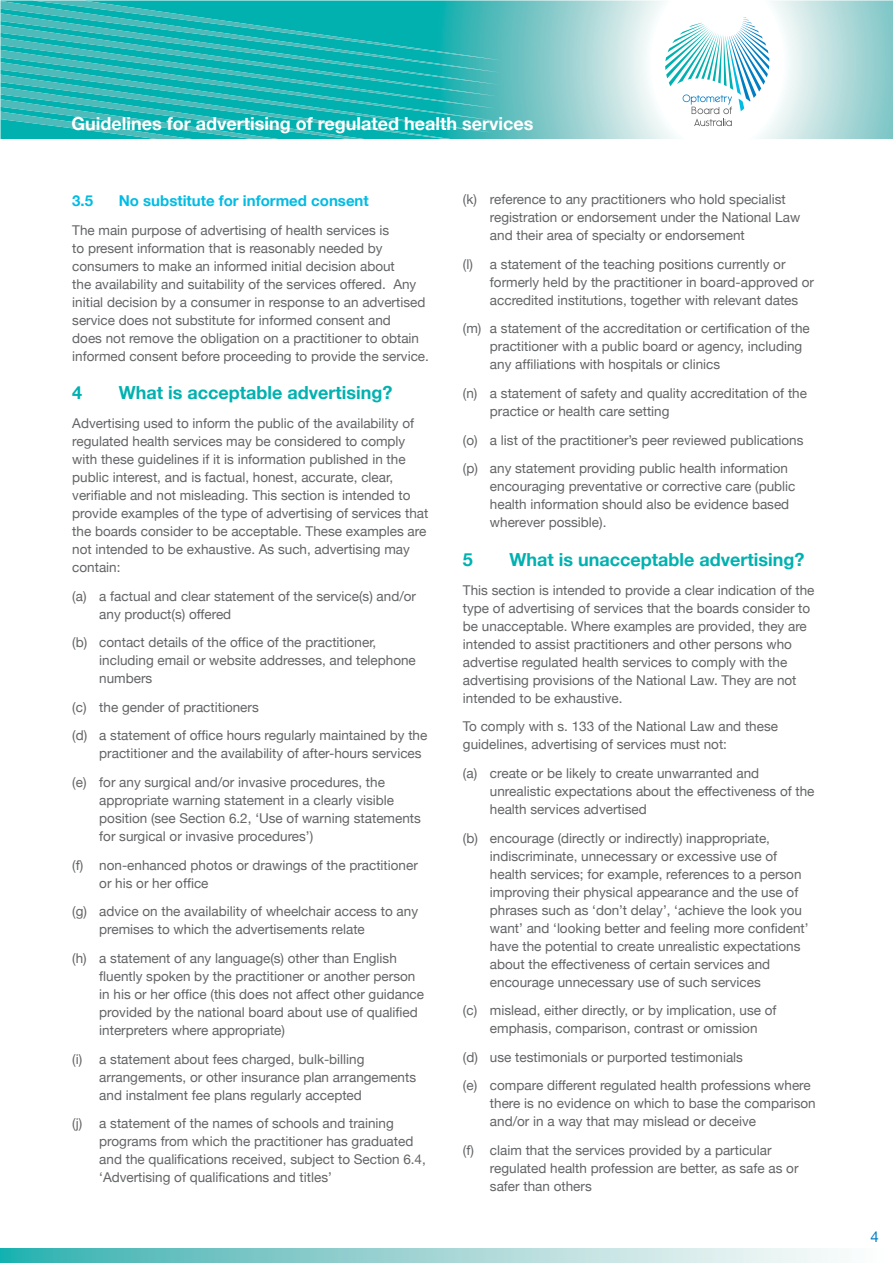
<style>
.page{position:relative;width:893px;height:1263px;background:#fff}
.page>*{position:absolute;margin:0;border:0;box-sizing:border-box;transform-origin:0 0}
.t1{font:700 18px "Helvetica Neue";color:#00b1b0}
.t2{font:700 18px "Helvetica Neue";color:#fff}
.t3{font:700 15px "Helvetica Neue";color:#00bce4}
.t4{font:15px "Helvetica Neue";color:#007dc3}
.t5{font:13.5px/18px "Helvetica Neue";color:#636466}
</style>
<div class="page">
<svg style="left:503px;top:1px;width:390px;height:138px"></svg>
<svg style="left:1px;top:1px;width:502px;height:138px;background:#21b5b4"></svg>
<svg style="left:1px;top:1249px;width:834px;height:14px;background:#9bd4d4"></svg>
<svg style="left:665px;top:18px;width:104px;height:108px"></svg>
<h1 class="t2" style="left:71px;top:112px;width:463px">Guidelines for advertising of regulated health services</h1>
<p class="t3" style="left:72px;top:191px;width:22px">3.5</p>
<p class="t3" style="left:119px;top:191px;width:251px">No substitute for informed consent</p>
<p class="t5" style="left:72px;top:221px;width:358px">The main purpose of advertising of health services is<br>to present information that is reasonably needed by consumers to make an informed initial decision about<br>the availability and suitability of the services offered. Any initial decision by a consumer in response to an advertised service does not substitute for informed consent and<br>does not remove the obligation on a practitioner to obtain informed consent before proceeding to provide the service.</p>
<h1 class="t1" style="left:72px;top:382px;width:12px">4</h1>
<h1 class="t1" style="left:119px;top:382px;width:275px">What is acceptable advertising?</h1>
<p class="t5" style="left:72px;top:414px;width:358px">Advertising used to inform the public of the availability of regulated health services may be considered to comply with these guidelines if it is information published in the public interest, and is factual, honest, accurate, clear, verifiable and not misleading. This section is intended to provide examples of the type of advertising of services that the boards consider to be acceptable. These examples are not intended to be exhaustive. As such, advertising may contain:</p>
<p class="t5" style="left:99px;top:586px;width:318px;text-indent:-27px">(a) a factual and clear statement of the service(s) and/or any product(s) offered</p>
<p class="t5" style="left:99px;top:633px;width:318px;text-indent:-27px">(b) contact details of the office of the practitioner, including email or website addresses, and telephone numbers</p>
<p class="t5" style="left:72px;top:692px;width:357px;line-height:28.7px">(c) the gender of practitioners<br>(d) a statement of office hours regularly maintained by the</p>
<p class="t5" style="left:72px;top:739px;width:351px;line-height:28.7px;text-indent:27px">practitioner and the availability of after-hours services (e) for any surgical and/or invasive procedures, the</p>
<p class="t5" style="left:99px;top:791px;width:323px">appropriate warning statement in a clearly visible position (see Section 6.2, ‘Use of warning statements for surgical or invasive procedures’)</p>
<p class="t5" style="left:99px;top:856px;width:320px;text-indent:-27px">(f) non-enhanced photos or drawings of the practitioner or his or her office</p>
<p class="t5" style="left:99px;top:902px;width:320px;text-indent:-27px">(g) advice on the availability of wheelchair access to any premises to which the advertisements relate</p>
<p class="t5" style="left:99px;top:949px;width:326px;text-indent:-27px">(h) a statement of any language(s) other than English fluently spoken by the practitioner or another person in his or her office (this does not affect other guidance provided by the national board about use of qualified interpreters where appropriate)</p>
<p class="t5" style="left:99px;top:1049px;width:318px;text-indent:-27px">(i) a statement about fees charged, bulk-billing arrangements, or other insurance plan arrangements and instalment fee plans regularly accepted</p>
<p class="t5" style="left:99px;top:1114px;width:328px;text-indent:-27px">(j) a statement of the names of schools and training programs from which the practitioner has graduated and the qualifications received, subject to Section 6.4, ‘Advertising of qualifications and titles’</p>
<p class="t5" style="left:490px;top:190px;width:312px;text-indent:-27px">(k) reference to any practitioners who hold specialist registration or endorsement under the National Law and their area of specialty or endorsement</p>
<p class="t5" style="left:490px;top:255px;width:326px;text-indent:-27px">(l) a statement of the teaching positions currently or formerly held by the practitioner in board-approved or accredited institutions, together with relevant dates</p>
<p class="t5" style="left:490px;top:319px;width:321px;text-indent:-27px">(m) a statement of the accreditation or certification of the practitioner with a public board or agency, including any affiliations with hospitals or clinics</p>
<p class="t5" style="left:490px;top:384px;width:319px;text-indent:-27px">(n) a statement of safety and quality accreditation of the practice or health care setting</p>
<p class="t5" style="left:463px;top:425px;width:342px;line-height:28.7px">(o) a list of the practitioner’s peer reviewed publications (p) any statement providing public health information</p>
<p class="t5" style="left:490px;top:477px;width:307px">encouraging preventative or corrective care (public health information should also be evidence based wherever possible).</p>
<h1 class="t1" style="left:463px;top:548px;width:12px">5</h1>
<h1 class="t1" style="left:509px;top:548px;width:296px">What is unacceptable advertising?</h1>
<p class="t5" style="left:463px;top:581px;width:353px">This section is intended to provide a clear indication of the type of advertising of services that the boards consider to be unacceptable. Where examples are provided, they are intended to assist practitioners and other persons who advertise regulated health services to comply with the advertising provisions of the National Law. They are not intended to be exhaustive.</p>
<p class="t5" style="left:463px;top:717px;width:317px">To comply with s. 133 of the National Law and these guidelines, advertising of services must not:</p>
<p class="t5" style="left:490px;top:764px;width:326px;text-indent:-27px">(a) create or be likely to create unwarranted and unrealistic expectations about the effectiveness of the health services advertised</p>
<p class="t5" style="left:490px;top:828px;width:320px;text-indent:-27px">(b) encourage (directly or indirectly) inappropriate, indiscriminate, unnecessary or excessive use of health services; for example, references to a person improving their physical appearance and the use of phrases such as ‘don’t delay’, ‘achieve the look you want’ and ‘looking better and feeling more confident’ have the potential to create unrealistic expectations about the effectiveness of certain services and encourage unnecessary use of such services</p>
<p class="t5" style="left:463px;top:1001px;width:315px;text-align:center">(c) mislead, either directly, or by implication, use of emphasis, comparison, contrast or omission</p>
<p class="t5" style="left:463px;top:1042px;width:349px;line-height:28.7px">(d) use testimonials or purported testimonials<br>(e) compare different regulated health professions where</p>
<p class="t5" style="left:490px;top:1094px;width:327px">there is no evidence on which to base the comparison and/or in a way that may mislead or deceive</p>
<p class="t5" style="left:490px;top:1141px;width:310px;text-indent:-27px">(f) claim that the services provided by a particular regulated health profession are better, as safe as or safer than others</p>
<p class="t4" style="left:871px;top:1227px;width:10px">4</p>
</div>
